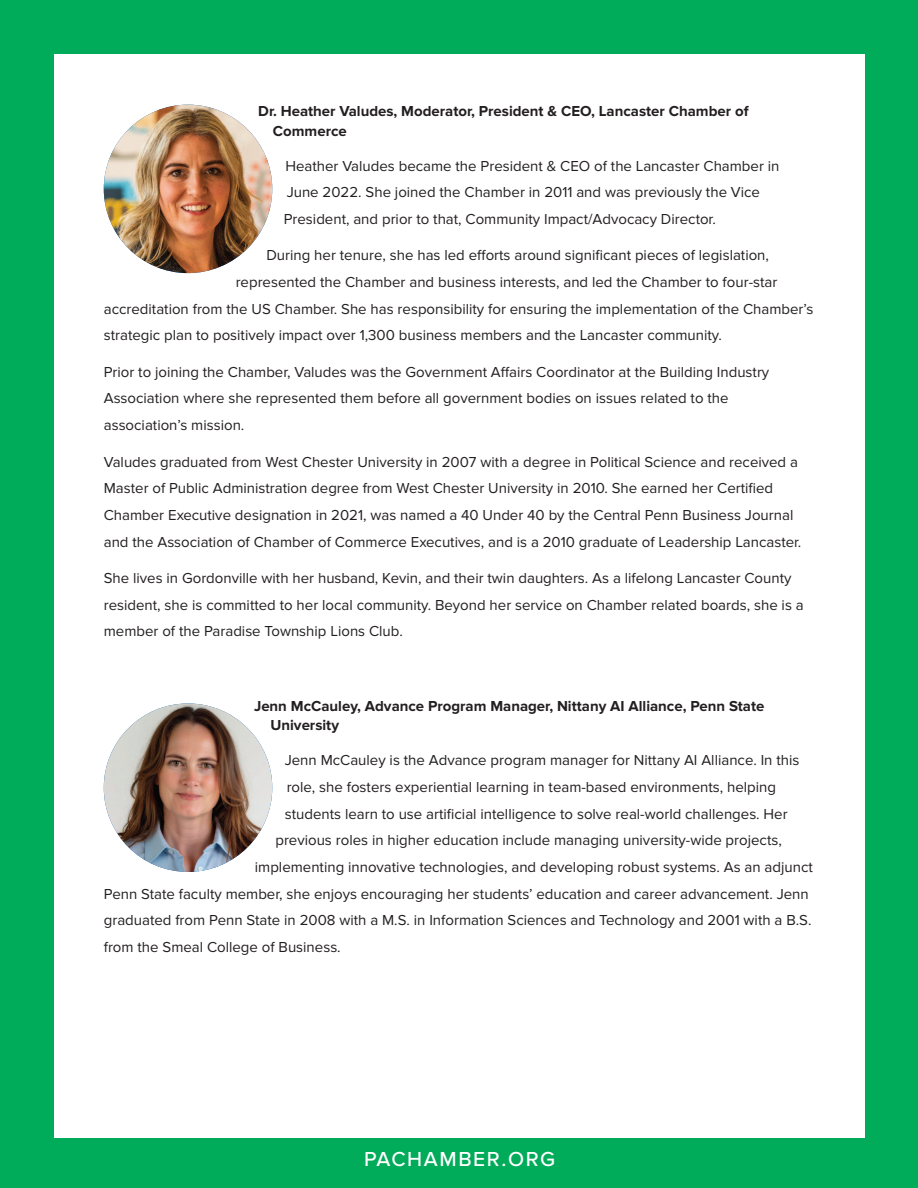
<style>
.page{position:relative;width:918px;height:1188px;background:#00ab5a}
.page>*{position:absolute;margin:0;border:0;box-sizing:border-box;transform-origin:0 0}
.t1{font:500 21px "Proxima Nova";letter-spacing:.075em;color:#fff}
.t2{font:15px/26.7px "Proxima Nova";color:#231f20}
.t3{font:700 15px/19.2px "Proxima Nova";color:#231f20}
</style>
<div class="page">
<div style="left:54px;top:54px;width:811px;height:1083px;background:#fff"></div>
<img style="left:104px;top:105px;width:168px;height:168px;border-radius:50%">
<img style="left:104px;top:703px;width:168px;height:169px;border-radius:50%">
<p class="t3" style="left:273px;top:103px;width:477px;text-indent:-15px">Dr. Heather Valudes, Moderator, President &amp; CEO, Lancaster Chamber of<br>Commerce</p>
<p class="t2" style="left:284px;top:154px;width:497px">Heather Valudes became the President &amp; CEO of the Lancaster Chamber in<br>June 2022. She joined the Chamber in 2011 and was previously the Vice<br>President, and prior to that, Community Impact/Advocacy Director.</p>
<p class="t2" style="left:266px;top:243px;width:504px">During her tenure, she has led efforts around significant pieces of legislation,</p>
<p class="t2" style="left:236px;top:270px;width:543px">represented the Chamber and business interests, and led the Chamber to four-star</p>
<p class="t2" style="left:104px;top:297px;width:711px">accreditation from the US Chamber. She has responsibility for ensuring the implementation of the Chamber’s</p>
<p class="t2" style="left:104px;top:324px;width:620px">strategic plan to positively impact over 1,300 business members and the Lancaster community.</p>
<p class="t2" style="left:104px;top:360px;width:667px">Prior to joining the Chamber, Valudes was the Government Affairs Coordinator at the Building Industry<br>Association where she represented them before all government bodies on issues related to the association’s mission.</p>
<p class="t2" style="left:104px;top:450px;width:699px">Valudes graduated from West Chester University in 2007 with a degree in Political Science and received a Master of Public Administration degree from West Chester University in 2010. She earned her Certified Chamber Executive designation in 2021, was named a 40 Under 40 by the Central Penn Business Journal and the Association of Chamber of Commerce Executives, and is a 2010 graduate of Leadership Lancaster.</p>
<p class="t2" style="left:104px;top:566px;width:701px">She lives in Gordonville with her husband, Kevin, and their twin daughters. As a lifelong Lancaster County resident, she is committed to her local community. Beyond her service on Chamber related boards, she is a member of the Paradise Township Lions Club.</p>
<p class="t3" style="left:270px;top:698px;width:495px;text-indent:-16px">Jenn McCauley, Advance Program Manager, Nittany AI Alliance, Penn State<br>University</p>
<p class="t2" style="left:285px;top:748px;width:516px">Jenn McCauley is the Advance program manager for Nittany AI Alliance. In this</p>
<p class="t2" style="left:287px;top:775px;width:491px">role, she fosters experiential learning in team-based environments, helping</p>
<p class="t2" style="left:285px;top:802px;width:504px">students learn to use artificial intelligence to solve real-world challenges. Her</p>
<p class="t2" style="left:275px;top:828px;width:508px">previous roles in higher education include managing university-wide projects,</p>
<p class="t2" style="left:255px;top:855px;width:560px">implementing innovative technologies, and developing robust systems. As an adjunct</p>
<p class="t2" style="left:104px;top:882px;width:706px">Penn State faculty member, she enjoys encouraging her students’ education and career advancement. Jenn</p>
<p class="t2" style="left:104px;top:908px;width:709px">graduated from Penn State in 2008 with a M.S. in Information Sciences and Technology and 2001 with a B.S.</p>
<p class="t2" style="left:104px;top:935px;width:238px">from the Smeal College of Business.</p>
<p class="t1" style="left:364px;top:1152px;width:193px">PACHAMBER.ORG</p>
</div>
